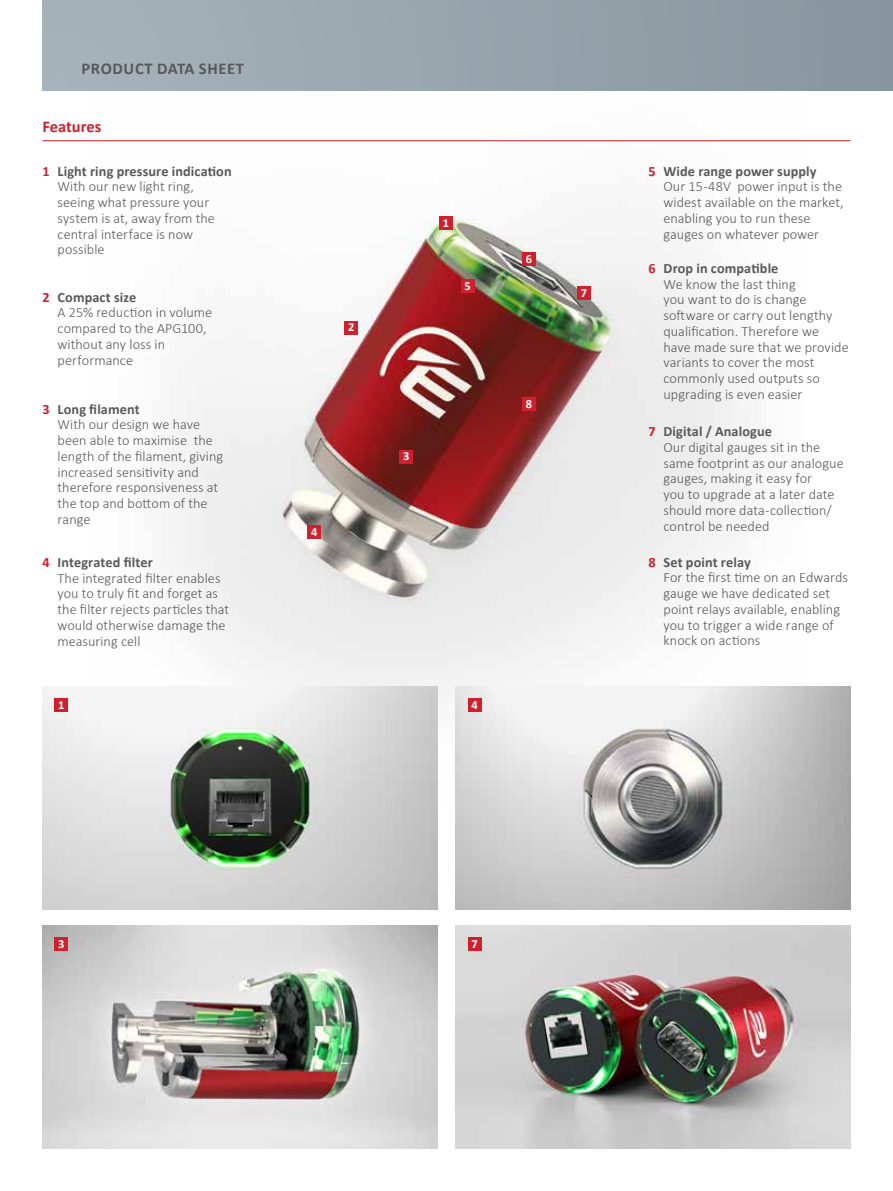
<style>
.page{position:relative;width:893px;height:1191px;background:#fff}
.page>*{position:absolute;margin:0;border:0;box-sizing:border-box;transform-origin:0 0}
.t1{font:700 16.5px "Calibri";letter-spacing:.04em;color:#58595b}
.t2{font:700 16.5px "Calibri";color:#cf202e}
.t3{font:300 14.25px/15.8px "Calibri";color:#58595b}
.t4{font:700 12.45px "Calibri";color:#fff}
.s1{font-weight:700;color:#cf202e}
.s2{font-weight:700}
</style>
<div class="page">
<img style="left:93px;top:90px;width:709px;height:605px">
<div style="left:439px;top:216px;width:14px;height:13px;background:#cf202e"></div>
<div style="left:461px;top:279px;width:13px;height:14px;background:#cf202e"></div>
<div style="left:344px;top:321px;width:14px;height:13px;background:#cf202e"></div>
<div style="left:399px;top:450px;width:14px;height:13px;background:#cf202e"></div>
<div style="left:308px;top:525px;width:13px;height:14px;background:#cf202e"></div>
<div style="left:522px;top:253px;width:14px;height:13px;background:#cf202e"></div>
<div style="left:577px;top:287px;width:14px;height:13px;background:#cf202e"></div>
<div style="left:522px;top:397px;width:14px;height:14px;background:#cf202e"></div>
<img style="left:43px;top:687px;width:395px;height:222px">
<img style="left:455px;top:687px;width:395px;height:222px">
<img style="left:43px;top:926px;width:395px;height:222px">
<img style="left:455px;top:926px;width:395px;height:222px">
<div style="left:54px;top:698px;width:14px;height:14px;background:#cf202e"></div>
<div style="left:54px;top:937px;width:14px;height:13px;background:#cf202e"></div>
<div style="left:468px;top:698px;width:13px;height:14px;background:#cf202e"></div>
<div style="left:468px;top:937px;width:13px;height:13px;background:#cf202e"></div>
<div style="left:43px;top:0;width:850px;height:90px;background:linear-gradient(to right,#a7b3bb,#87969e)"></div>
<hr style="left:43px;top:140px;width:807px;height:1px;background:#cf202e">
<p class="t1" style="left:82px;top:57px;width:164px">PRODUCT DATA SHEET</p>
<p class="t2" style="left:43px;top:115px;width:60px">Features</p>
<p class="t3" style="left:58px;top:163px;width:176px;text-indent:-15px"><span class="s1">1</span> <span class="s2">Light ring pressure indication<br></span>With our new light ring, seeing what pressure your system is at, away from the central interface is now possible</p>
<p class="t3" style="left:58px;top:289px;width:156px;text-indent:-15px"><span class="s1">2</span> <span class="s2">Compact size<br></span>A 25% reduction in volume compared to the APG100, without any loss in performance</p>
<p class="t3" style="left:58px;top:401px;width:167px;text-indent:-15px"><span class="s1">3</span> <span class="s2">Long filament<br></span>With our design we have been able to maximise the length of the filament, giving increased sensitivity and therefore responsiveness at the top and bottom of the range</p>
<p class="t3" style="left:58px;top:554px;width:173px;text-indent:-15px"><span class="s1">4</span> <span class="s2">Integrated filter<br></span>The integrated filter enables you to truly fit and forget as the filter rejects particles that would otherwise damage the measuring cell</p>
<p class="t4" style="left:58px;top:696px;width:8px">1</p>
<p class="t4" style="left:348px;top:318px;width:8px">2</p>
<p class="t4" style="left:311px;top:523px;width:8px">4</p>
<p class="t4" style="left:443px;top:214px;width:8px">1</p>
<p class="t4" style="left:464px;top:277px;width:8px">5</p>
<p class="t4" style="left:403px;top:447px;width:8px">3</p>
<p class="t4" style="left:526px;top:250px;width:8px">6</p>
<p class="t4" style="left:526px;top:395px;width:8px">8</p>
<p class="t4" style="left:581px;top:284px;width:8px">7</p>
<p class="t4" style="left:471px;top:696px;width:8px">4</p>
<p class="t3" style="left:663px;top:163px;width:182px;text-indent:-15px"><span class="s1">5</span> <span class="s2">Wide range power supply<br></span>Our 15-48V power input is the widest available on the market, enabling you to run these gauges on whatever power</p>
<p class="t3" style="left:663px;top:260px;width:187px;text-indent:-15px"><span class="s1">6</span> <span class="s2">Drop in compatible<br></span>We know the last thing<br>you want to do is change software or carry out lengthy qualification. Therefore we have made sure that we provide variants to cover the most commonly used outputs so upgrading is even easier</p>
<p class="t3" style="left:663px;top:423px;width:182px;text-indent:-15px"><span class="s1">7</span> <span class="s2">Digital / Analogue<br></span>Our digital gauges sit in the same footprint as our analogue gauges, making it easy for<br>you to upgrade at a later date should more data-collection/ control be needed</p>
<p class="t3" style="left:663px;top:554px;width:186px;text-indent:-15px"><span class="s1">8</span> <span class="s2">Set point relay<br></span>For the first time on an Edwards gauge we have dedicated set point relays available, enabling you to trigger a wide range of knock on actions</p>
<p class="t4" style="left:58px;top:935px;width:8px">3</p>
<p class="t4" style="left:471px;top:935px;width:8px">7</p>
</div>
